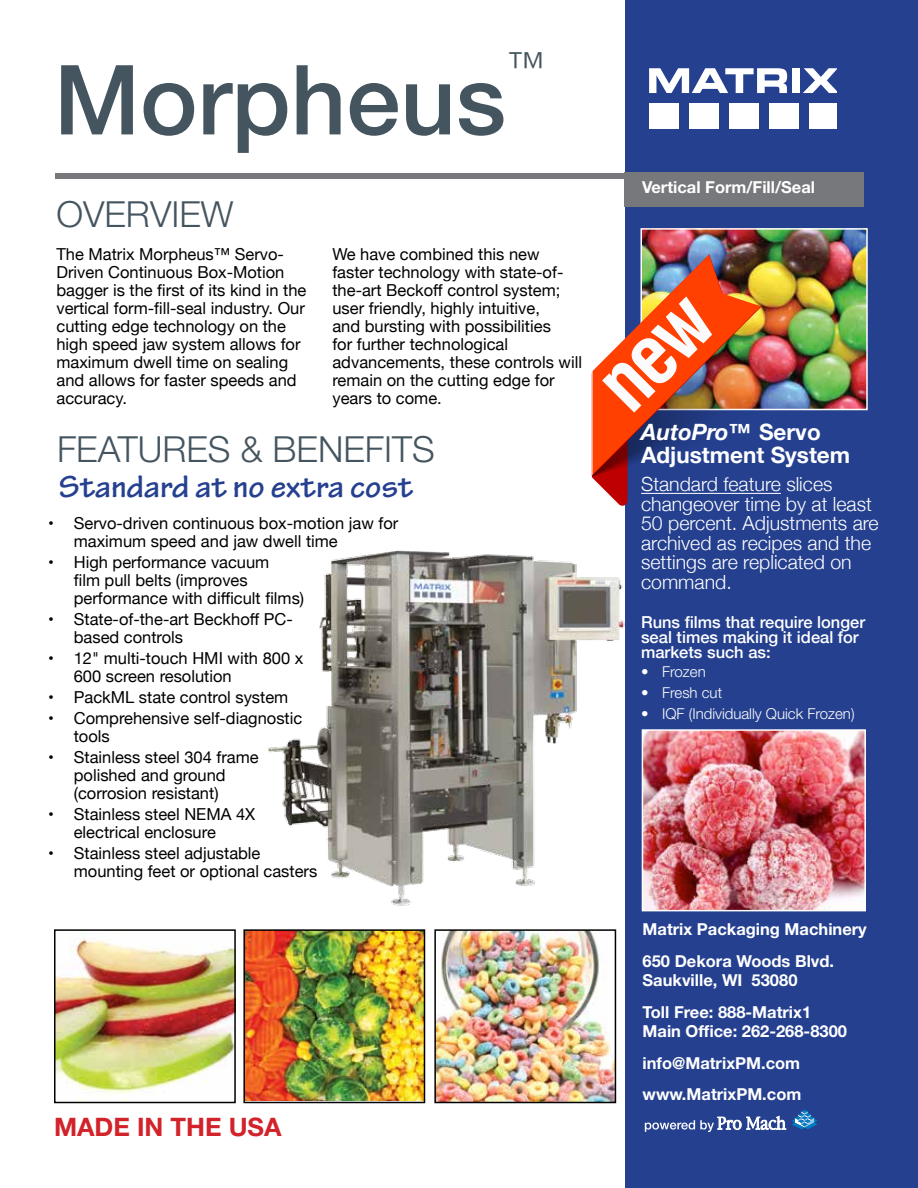
<style>
.page{position:relative;width:918px;height:1188px;background:#fff}
.page>*{position:absolute;margin:0;border:0;box-sizing:border-box;transform-origin:0 0}
.t1{font:500 96.9px "Helvetica Neue LT Std";color:#455560}
.t2{font:300 39px "Helvetica Neue LT Std";color:#455560}
.t3{font:300 36px "Helvetica Neue LT Std";color:#455560}
.t4{font:700 33px "Tekton Pro";color:#25408f}
.t5{font:700 25.5px "Helvetica Neue LT Std";color:#d2232a}
.t6{font:700 22.5px/22.5px "Helvetica Neue";color:#fff}
.t7{font:300 19.5px/19.5px "Helvetica Neue";color:#fff}
.t8{font:16.5px/18px "Helvetica Neue";color:#000}
.t9{font:700 16.5px/31.5px "Helvetica Neue LT Std";color:#fff}
.t10{font:500 16.5px/15px "Helvetica Neue";color:#fff}
.t11{font:300 15px "Helvetica Neue LT Std";color:#fff}
.s1{font-style:italic}
.s2{font-family:"Helvetica Neue LT Std"}
</style>
<div class="page">
<img style="left:246px;top:932px;width:176px;height:168px">
<div style="left:243px;top:929px;width:182px;height:174px;border:2px solid #000"></div>
<img style="left:437px;top:932px;width:176px;height:168px">
<div style="left:434px;top:929px;width:182px;height:174px;border:2px solid #000"></div>
<img style="left:268px;top:550px;width:357px;height:356px">
<div style="left:625px;top:0;width:293px;height:1188px;background:#25408f"></div>
<svg style="left:792px;top:1110px;width:26px;height:19px"></svg>
<svg style="left:645px;top:1116px;width:141px;height:16px"></svg>
<svg style="left:649px;top:68px;width:138px;height:25px"></svg>
<div style="left:792px;top:68px;width:8px;height:25px;background:#fff"></div>
<svg style="left:803px;top:68px;width:34px;height:25px"></svg>
<div style="left:649px;top:103px;width:30px;height:26px;background:#fff"></div>
<div style="left:689px;top:103px;width:30px;height:26px;background:#fff"></div>
<div style="left:729px;top:103px;width:30px;height:26px;background:#fff"></div>
<div style="left:769px;top:103px;width:30px;height:26px;background:#fff"></div>
<div style="left:809px;top:103px;width:28px;height:26px;background:#fff"></div>
<div style="left:55px;top:173px;width:569px;height:5px;background:#77787b"></div>
<div style="left:624px;top:172px;width:240px;height:34px;background:#77787b"></div>
<img style="left:645px;top:732px;width:218px;height:176px">
<div style="left:642px;top:729px;width:224px;height:182px;border:2px solid #fff"></div>
<img style="left:643px;top:231px;width:222px;height:176px">
<div style="left:640px;top:228px;width:228px;height:182px;border:2px solid #fff"></div>
<img style="left:57px;top:935px;width:176px;height:165px">
<div style="left:54px;top:929px;width:182px;height:174px;border:2px solid #000"></div>
<img style="left:592px;top:255px;width:169px;height:251px">
<hr style="left:641px;top:493px;width:140px;height:1px;background:#fff">
<h2 class="t2" style="left:506px;top:43px;width:40px">™</h2>
<h1 class="t1" style="left:54px;top:42px;width:454px">Morpheus</h1>
<h3 class="t3" style="left:56px;top:192px;width:178px">OVERVIEW</h3>
<p class="t8" style="left:56px;top:246px;width:251px">The Matrix Morpheus™ Servo-<br>Driven Continuous Box-Motion bagger is the first of its kind in the vertical form-fill-seal industry. Our cutting edge technology on the high speed jaw system allows for maximum dwell time on sealing and allows for faster speeds and accuracy.</p>
<p class="t8" style="left:332px;top:246px;width:251px">We have combined this new faster technology with state-of&shy;the-art Beckoff control system; user friendly, highly intuitive,<br>and bursting with possibilities<br>for further technological advancements, these controls will remain on the cutting edge for years to come.</p>
<h3 class="t3" style="left:57px;top:427px;width:379px">FEATURES &amp; BENEFITS</h3>
<h3 class="t4" style="left:59px;top:467px;width:356px">Standard at no extra cost</h3>
<p class="t8" style="left:74px;top:515px;width:326px;text-indent:-25px">• Servo-driven continuous box-motion jaw for maximum speed and jaw dwell time</p>
<p class="t8" style="left:74px;top:554px;width:232px;text-indent:-25px">• High performance vacuum<br>film pull belts (improves performance with difficult films)</p>
<p class="t8" style="left:74px;top:611px;width:221px;text-indent:-25px">• State-of-the-art Beckhoff PC&shy;based controls</p>
<p class="t8" style="left:74px;top:650px;width:231px;text-indent:-25px">• 12" multi-touch HMI with 800 x<br>600 screen resolution</p>
<p class="t8" style="left:48px;top:689px;width:242px">• PackML state control system</p>
<p class="t8" style="left:74px;top:710px;width:230px;text-indent:-25px">• Comprehensive self-diagnostic tools</p>
<p class="t8" style="left:74px;top:749px;width:186px;text-indent:-25px">• Stainless steel 304 frame polished and ground (corrosion resistant)</p>
<p class="t8" style="left:74px;top:806px;width:183px;text-indent:-25px">• Stainless steel NEMA 4X electrical enclosure</p>
<p class="t8" style="left:74px;top:845px;width:245px;text-indent:-25px">• Stainless steel adjustable mounting feet or optional casters</p>
<h3 class="t5" style="left:54px;top:1111px;width:229px">MADE IN THE USA</h3>
<p class="t9" style="left:642px;top:171px;width:175px">Vertical Form/Fill/Seal</p>
<h3 class="t6" style="left:641px;top:422px;width:211px"><span class="s1">AutoPro</span><span class="s2">™</span> Servo<br>Adjustment System</h3>
<p class="t7" style="left:641px;top:474px;width:239px">Standard feature slices changeover time by at least<br>50 percent. Adjustments are archived as recipes and the settings are replicated on command.</p>
<p class="t10" style="left:641px;top:614px;width:226px">Runs films that require longer seal times making it ideal for markets such as:</p>
<p class="t11" style="left:641px;top:663px;width:66px">• Frozen</p>
<p class="t11" style="left:641px;top:684px;width:83px">• Fresh cut</p>
<p class="t11" style="left:641px;top:705px;width:215px">• IQF (Individually Quick Frozen)</p>
<p class="t9" style="left:643px;top:913px;width:226px">Matrix Packaging Machinery<br>650 Dekora Woods Blvd.</p>
<p class="t9" style="left:643px;top:964px;width:170px">Saukville, WI 53080<br>Toll Free: 888-Matrix1</p>
<p class="t9" style="left:643px;top:1015px;width:206px">Main Office: 262-268-8300 info@MatrixPM.com www.MatrixPM.com</p>
</div>
